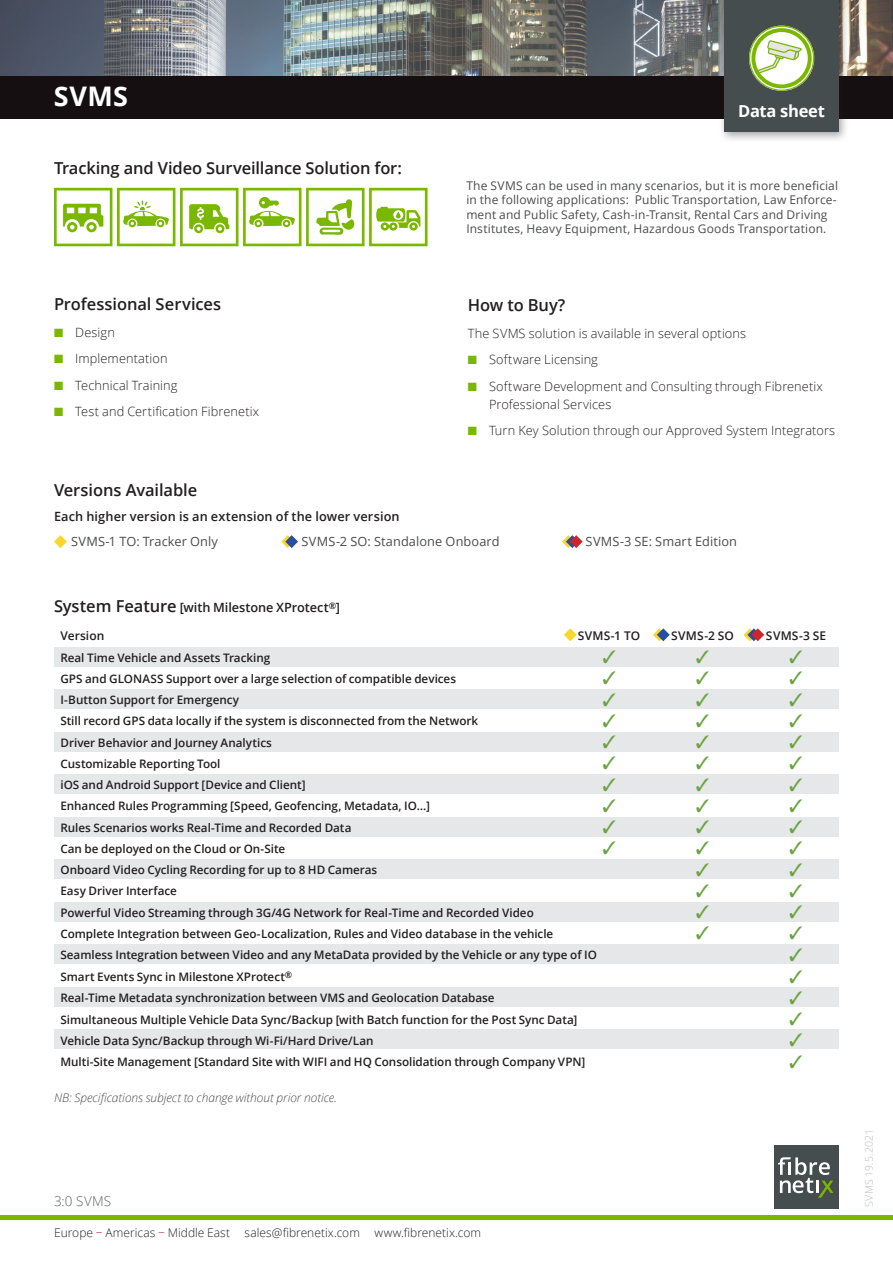
<style>
.page{position:relative;width:893px;height:1263px;background:#fff}
.page>*{position:absolute;margin:0;border:0;box-sizing:border-box;transform-origin:0 0}
.t1{font:700 27px "Open Sans";color:#fff}
.t2{font:600 16.5px "Open Sans";letter-spacing:-.005em;color:#231f20}
.t3{font:700 16.5px "Open Sans";letter-spacing:-.015em;color:#fff}
.t4{font:300 13.5px "Open Sans";color:#636366}
.t5{font:300 12.75px/18px "Open Sans";letter-spacing:.01em;color:#231f20}
.t6{font:600 12.75px "Open Sans";letter-spacing:.005em;color:#231f20}
.t7{font:12.75px "Open Sans";letter-spacing:.01em;color:#4b4c4d}
.t8{font:12px/14.4px "Open Sans";letter-spacing:.01em;color:#4b4c4d}
.Contacts{font:300 12px "Open Sans";color:#231f20}
.t9{font:italic 300 12px "Open Sans";letter-spacing:-.005em;color:#4b4c4d}
.t10{font:600 12px "Open Sans";letter-spacing:.015em;color:#231f20}
.t11{font:600 11.7px "Open Sans";letter-spacing:-.005em;color:#231f20}
.t12{font:300 10.5px "Open Sans";letter-spacing:.005em;color:#bcbdc0}
.s1{color:#7ab800}
.s2{font-size:16.5px}
.s3{color:#ab0333}
</style>
<div class="page">
<img style="left:0;top:0;width:893px;height:77px">
<div style="left:0;top:77px;width:893px;height:42px;background:#160f11"></div>
<div style="left:718px;top:0;width:131px;height:144px;background:#231f20;opacity:.4"></div>
<div style="left:724px;top:0;width:115px;height:131px;background:#464d4e"></div>
<svg style="left:54px;top:535px;width:13px;height:13px"></svg>
<svg style="left:281px;top:535px;width:17px;height:13px"></svg>
<svg style="left:562px;top:535px;width:21px;height:13px"></svg>
<hr style="left:0;top:1215px;width:893px;height:4px;background:#7ab800">
<div style="left:54px;top:647px;width:784px;height:20px;background:#e6e7e9"></div>
<div style="left:54px;top:689px;width:784px;height:20px;background:#e6e7e9"></div>
<div style="left:54px;top:732px;width:784px;height:20px;background:#e6e7e9"></div>
<div style="left:54px;top:774px;width:784px;height:20px;background:#e6e7e9"></div>
<div style="left:54px;top:817px;width:784px;height:20px;background:#e6e7e9"></div>
<div style="left:54px;top:859px;width:784px;height:20px;background:#e6e7e9"></div>
<div style="left:54px;top:902px;width:784px;height:20px;background:#e6e7e9"></div>
<div style="left:54px;top:944px;width:784px;height:20px;background:#e6e7e9"></div>
<div style="left:54px;top:987px;width:784px;height:20px;background:#e6e7e9"></div>
<div style="left:54px;top:1029px;width:784px;height:20px;background:#e6e7e9"></div>
<svg style="left:564px;top:628px;width:13px;height:13px"></svg>
<svg style="left:653px;top:628px;width:17px;height:13px"></svg>
<svg style="left:743px;top:628px;width:21px;height:13px"></svg>
<svg style="left:54px;top:188px;width:374px;height:58px"></svg>
<div style="left:774px;top:1146px;width:65px;height:63px;background:#464d4e"></div>
<svg style="left:778px;top:1157px;width:55px;height:41px"></svg>
<svg style="left:749px;top:26px;width:65px;height:65px"></svg>
<p class="t1" style="left:54px;top:78px;width:76px">SVMS</p>
<p class="t2" style="left:54px;top:157px;width:350px">Tracking and Video Surveillance Solution for:</p>
<p class="t2" style="left:54px;top:293px;width:169px">Professional Services</p>
<p class="t5" style="left:54px;top:323px;width:62px"><span class="s1">■</span> Design</p>
<p class="t5" style="left:54px;top:349px;width:115px"><span class="s1">■</span> Implementation</p>
<p class="t5" style="left:54px;top:376px;width:125px"><span class="s1">■</span> Technical Training</p>
<p class="t5" style="left:54px;top:402px;width:207px"><span class="s1">■</span> Test and Certification Fibrenetix</p>
<p class="t3" style="left:738px;top:99px;width:88px">Data sheet</p>
<p class="t8" style="left:466px;top:178px;width:373px">The SVMS can be used in many scenarios, but it is more beneficial</p>
<p class="t8" style="left:466px;top:192px;width:372px">in the following applications: Public Transportation, Law Enforce&shy;ment and Public Safety, Cash-in-Transit, Rental Cars and Driving<br>Institutes, Heavy Equipment, Hazardous Goods Transportation.</p>
<p class="t2" style="left:468px;top:294px;width:99px">How to Buy?</p>
<p class="t5" style="left:468px;top:324px;width:280px">The SVMS solution is available in several options</p>
<p class="t5" style="left:468px;top:350px;width:132px"><span class="s1">■</span> Software Licensing</p>
<p class="t5" style="left:489px;top:377px;width:335px;text-indent:-21px"><span class="s1">■</span> Software Development and Consulting through Fibrenetix<br>Professional Services</p>
<p class="t5" style="left:468px;top:421px;width:369px"><span class="s1">■</span> Turn Key Solution through our Approved System Integrators</p>
<p class="t2" style="left:54px;top:479px;width:145px">Versions Available</p>
<p class="t6" style="left:54px;top:508px;width:347px">Each higher version is an extension of the lower version</p>
<p class="t7" style="left:71px;top:533px;width:149px">SVMS-1 TO: Tracker Only</p>
<p class="t7" style="left:302px;top:533px;width:200px">SVMS-2 SO: Standalone Onboard</p>
<p class="t7" style="left:585px;top:533px;width:153px">SVMS-3 SE: Smart Edition</p>
<p class="t6" style="left:54px;top:598px;width:288px"><span class="s2">System Feature</span> [with Milestone XProtect<sup>®</sup>]</p>
<p class="t10" style="left:60px;top:628px;width:45px">Version</p>
<p class="t10" style="left:578px;top:628px;width:64px">SVMS-1 TO</p>
<p class="t10" style="left:671px;top:628px;width:64px">SVMS-2 SO</p>
<p class="t10" style="left:766px;top:628px;width:62px">SVMS-3 SE</p>
<p class="t11" style="left:60px;top:649px;width:211px">Real Time Vehicle and Assets Tracking</p>
<p class="t11" style="left:60px;top:670px;width:397px">GPS and GLONASS Support over a large selection of compatible devices</p>
<p class="t11" style="left:60px;top:692px;width:180px">I-Button Support for Emergency</p>
<p class="t11" style="left:60px;top:713px;width:419px">Still record GPS data locally if the system is disconnected from the Network</p>
<p class="t11" style="left:60px;top:734px;width:213px">Driver Behavior and Journey Analytics</p>
<p class="t11" style="left:60px;top:755px;width:162px">Customizable Reporting Tool</p>
<p class="t11" style="left:60px;top:777px;width:247px">iOS and Android Support [Device and Client]</p>
<p class="t11" style="left:60px;top:798px;width:371px">Enhanced Rules Programming [Speed, Geofencing, Metadata, IO…]</p>
<p class="t11" style="left:60px;top:819px;width:292px">Rules Scenarios works Real-Time and Recorded Data</p>
<p class="t11" style="left:60px;top:840px;width:226px">Can be deployed on the Cloud or On-Site</p>
<p class="t11" style="left:60px;top:862px;width:318px">Onboard Video Cycling Recording for up to 8 HD Cameras</p>
<p class="t11" style="left:60px;top:883px;width:118px">Easy Driver Interface</p>
<p class="t11" style="left:60px;top:904px;width:475px">Powerful Video Streaming through 3G/4G Network for Real-Time and Recorded Video</p>
<p class="t11" style="left:60px;top:925px;width:494px">Complete Integration between Geo-Localization, Rules and Video database in the vehicle</p>
<p class="t11" style="left:60px;top:947px;width:538px">Seamless Integration between Video and any MetaData provided by the Vehicle or any type of IO</p>
<p class="t11" style="left:60px;top:969px;width:234px">Smart Events Sync in Milestone XProtect<sup>®</sup></p>
<p class="t11" style="left:60px;top:990px;width:436px">Real-Time Metadata synchronization between VMS and Geolocation Database</p>
<p class="t11" style="left:60px;top:1011px;width:518px">Simultaneous Multiple Vehicle Data Sync/Backup [with Batch function for the Post Sync Data]</p>
<p class="t11" style="left:60px;top:1032px;width:315px">Vehicle Data Sync/Backup through Wi-Fi/Hard Drive/Lan</p>
<p class="t11" style="left:60px;top:1054px;width:526px">Multi-Site Management [Standard Site with WIFI and HQ Consolidation through Company VPN]</p>
<p class="t9" style="left:54px;top:1089px;width:284px">NB: Specifications subject to change without prior notice.</p>
<p class="t4" style="left:54px;top:1192px;width:59px">3:0 SVMS</p>
<p class="Contacts" style="left:54px;top:1224px;width:428px">Europe <span class="s3">−</span> Americas <span class="s3">−</span> Middle East sales@fibrenetix.com www.fibrenetix.com</p>
<p class="t12" style="left:862px;top:1207px;width:79px;rotate:-90deg">SVMS 19.5.2021</p>
</div>
